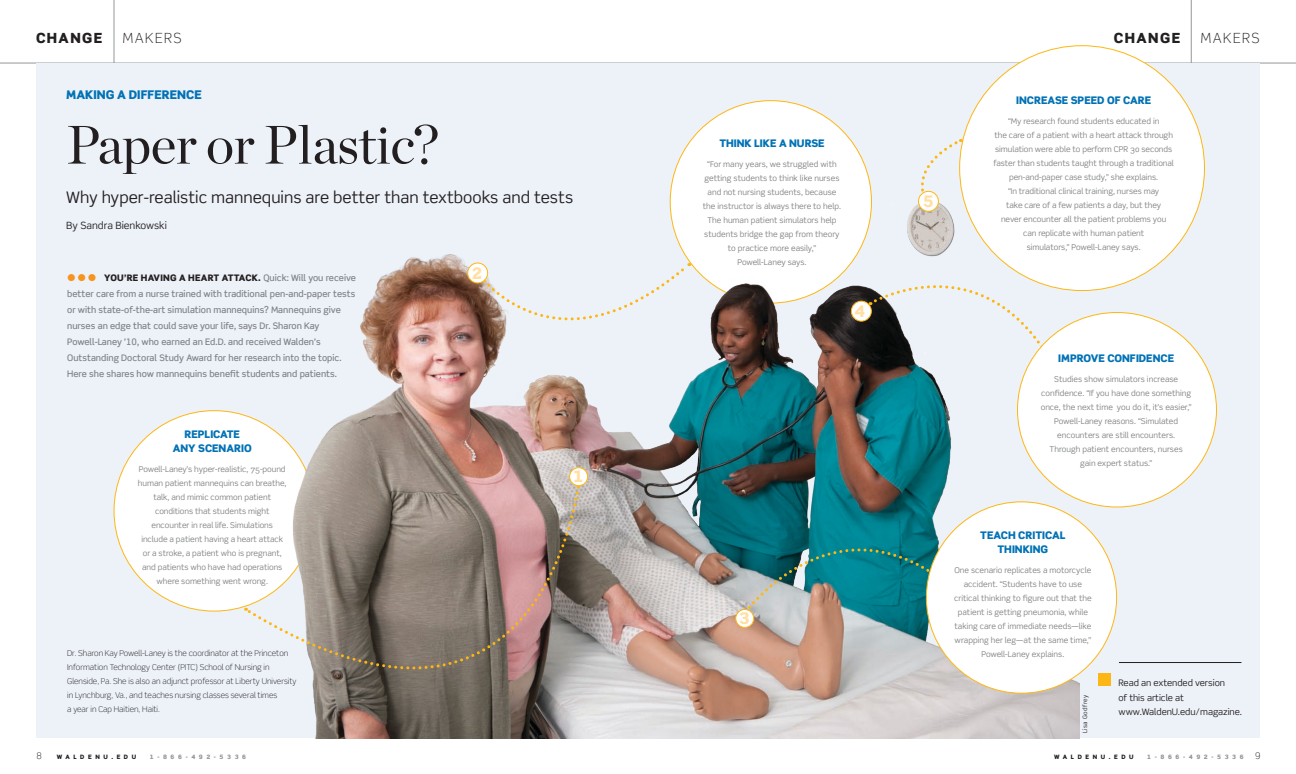
<style>
.page{position:relative;width:1296px;height:774px;background:#fff}
.page>*{position:absolute;margin:0;border:0;box-sizing:border-box;transform-origin:0 0}
.t1{font:54px "Chronicle Display";letter-spacing:-.01em;color:#231f20}
.t2{font:16px "Scene Std";color:#231f20}
.t3{font:900 16px "Scene Std";color:#ffdfa4}
.t4{font:900 14px "Scene";letter-spacing:.1em;color:#231f20}
.t5{font:300 14px "Scene";letter-spacing:.1em;color:#231f20}
.t6{font:900 12px "Scene Std";color:#0072b5}
.body_copy_gray_LB{font:900 10.5px/14px "Scene";color:#0072b5;text-align:center}
.t7{font:10px "Scene Std";color:#231f20}
.t8{font:500 9px/16px "Scene Std";color:#808285}
.body_copy_gray_LB-2{font:9px/14.5px "Scene Std";letter-spacing:-.005em;color:#231f20}
.t9{font:300 9px "Scene Std";color:#231f20}
.Bubbles{font:8px/14px "Scene";letter-spacing:-.005em;color:#808285;text-align:center}
.t10{font:300 8px/14px "Scene";color:#231f20}
.t11{font:900 6px "Scene Std";letter-spacing:.6em;color:#919396}
.t12{font:900 6px "Scene Std";letter-spacing:.6em;color:#231f20}
.t13{font:6px "Scene";letter-spacing:.06em;color:#231f20}
.s1{font-family:"Scene";font-weight:900;font-size:18px;color:#f7941d}
.s2{font-weight:900;color:#231f20}
.s3{font-family:"Scene"}
</style>
<div class="page">
<hr style="left:114px;top:0;width:1px;height:63px;background:#949698">
<hr style="left:0;top:63px;width:648px;height:1px;background:#949698">
<hr style="left:1191px;top:0;width:1px;height:63px;background:#949698">
<hr style="left:648px;top:63px;width:648px;height:1px;background:#949698">
<div style="left:36px;top:63px;width:1224px;height:675px;background:#edf2f9"></div>
<div style="left:670px;top:101px;width:201px;height:202px;background:#fff;border-radius:50%"></div>
<div style="left:114px;top:411px;width:201px;height:200px;background:#fff;border-radius:50%"></div>
<img style="left:269px;top:194px;width:811px;height:544px">
<svg style="left:244px;top:472px;width:339px;height:267px"></svg>
<div style="left:570px;top:468px;width:18px;height:18px;background:#fff;border-radius:50%"></div>
<div style="left:569px;top:467px;width:19px;height:19px;border:1px solid #fdb714;border-radius:50%"></div>
<svg style="left:745px;top:490px;width:233px;height:124px;background:#31858c"></svg>
<div style="left:736px;top:609px;width:18px;height:18px;background:#fff;border-radius:50%"></div>
<div style="left:735px;top:609px;width:19px;height:19px;border:1px solid #fdb714;border-radius:50%"></div>
<div style="left:851px;top:301px;width:20px;height:20px;background:#fff;border-radius:50%"></div>
<div style="left:851px;top:301px;width:21px;height:21px;border:1px solid #fdb714;border-radius:50%"></div>
<svg style="left:870px;top:255px;width:186px;height:111px"></svg>
<div style="left:1018px;top:313px;width:198px;height:194px;background:#fff;border-radius:50%"></div>
<div style="left:1098px;top:673px;width:13px;height:13px;background:#fdb714"></div>
<hr style="left:1119px;top:662px;width:122px;height:1px;background:#231f20">
<div style="left:960px;top:46px;width:244px;height:245px;background:#fff;border-radius:50%"></div>
<svg style="left:476px;top:262px;width:215px;height:105px"></svg>
<div style="left:468px;top:263px;width:20px;height:20px;background:#fff;border-radius:50%"></div>
<div style="left:467px;top:263px;width:21px;height:20px;border:1px solid #fdb714;border-radius:50%"></div>
<svg style="left:920px;top:139px;width:42px;height:58px"></svg>
<div style="left:919px;top:191px;width:19px;height:20px;background:#fff;border-radius:50%"></div>
<div style="left:918px;top:191px;width:21px;height:21px;border:1px solid #fdb714;border-radius:50%"></div>
<div style="left:926px;top:502px;width:191px;height:191px;background:#fff;border-radius:50%"></div>
<h3 class="t4" style="left:36px;top:29px;width:68px">CHANGE</h3>
<h3 class="t5" style="left:122px;top:29px;width:61px">MAKERS</h3>
<p class="t6" style="left:66px;top:87px;width:137px">MAKING A DIFFERENCE</p>
<p class="t1" style="left:66px;top:112px;width:374px">Paper or Plastic?</p>
<p class="t2" style="left:66px;top:187px;width:509px">Why hyper-realistic mannequins are better than textbooks and tests</p>
<p class="t7" style="left:66px;top:219px;width:102px">By Sandra Bienkowski</p>
<p class="t8" style="left:67px;top:270px;width:290px"><span class="s1">•••</span> <span class="s2">YOU’RE HAVING A HEART ATTACK.</span> Quick: Will you receive better care from a nurse trained with traditional pen-and-paper tests or with state-of-the-art simulation mannequins? Mannequins give nurses an edge that could save your life, says Dr. Sharon Kay Powell-Laney ’10, who earned an Ed.D. and received Walden’s Outstanding Doctoral Study Award for her research into the topic.<br>Here she shares how mannequins benefit students and patients.</p>
<p class="body_copy_gray_LB" style="left:185px;top:427px;width:57px">REPLICATE</p>
<p class="body_copy_gray_LB" style="left:173px;top:441px;width:80px">ANY SCENARIO</p>
<p class="Bubbles" style="left:138px;top:462px;width:150px">Powell-Laney’s hyper-realistic, 75-pound human patient mannequins can breathe, talk, and mimic common patient conditions that students might encounter in real life. Simulations include a patient having a heart attack or a stroke, a patient who is pregnant, and patients who have had operations where something went wrong.</p>
<p class="t10" style="left:67px;top:646px;width:231px">Dr. Sharon Kay Powell-Laney is the coordinator at the Princeton Information Technology Center (PITC) School of Nursing in Glenside, Pa. She is also an adjunct professor at Liberty University in Lynchburg, Va., and teaches nursing classes several times<br>a year in Cap Haitien, Haiti.</p>
<p class="t9" style="left:36px;top:751px;width:7px">8</p>
<p class="t12" style="left:57px;top:753px;width:81px">WALDENU.EDU</p>
<p class="t11" style="left:150px;top:753px;width:98px">1-866-492-5336</p>
<p class="t3" style="left:472px;top:263px;width:12px">2</p>
<p class="t3" style="left:573px;top:466px;width:12px">1</p>
<p class="body_copy_gray_LB" style="left:719px;top:136px;width:107px">THINK LIKE A NURSE</p>
<p class="Bubbles" style="left:703px;top:157px;width:140px">“For many years, we struggled with getting students to think like nurses and not nursing students, because the instructor is always there to help.<br>The human patient simulators help students bridge the gap from theory to practice more easily,”<br>Powell-Laney says.</p>
<p class="t3" style="left:854px;top:301px;width:12px">4</p>
<p class="t3" style="left:739px;top:608px;width:12px">3</p>
<p class="t3" style="left:923px;top:191px;width:12px">5</p>
<h3 class="t4" style="left:1114px;top:29px;width:68px">CHANGE</h3>
<h3 class="t5" style="left:1200px;top:30px;width:61px">MAKERS</h3>
<p class="body_copy_gray_LB" style="left:1016px;top:93px;width:136px">INCREASE SPEED OF CARE</p>
<p class="Bubbles" style="left:993px;top:114px;width:182px">“My research found students educated in<br>the care of a patient with a heart attack through simulation were able to perform CPR 30 seconds faster than students taught through a traditional pen-and-paper case study,” she explains.<br>“In traditional clinical training, nurses may<br>take care of a few patients a day, but they<br>never encounter all the patient problems you can replicate with human patient<br>simulators,” Powell-Laney says.</p>
<p class="body_copy_gray_LB" style="left:1058px;top:351px;width:117px">IMPROVE CONFIDENCE</p>
<p class="Bubbles" style="left:1041px;top:372px;width:153px">Studies show simulators increase confidence. “If you have done something once, the next time you do it, it’s easier,” Powell-Laney reasons. “Simulated encounters are still encounters.<br>Through patient encounters, nurses<br>gain expert status.”</p>
<p class="body_copy_gray_LB" style="left:980px;top:528px;width:87px">TEACH CRITICAL<br>THINKING</p>
<p class="Bubbles" style="left:954px;top:563px;width:139px">One scenario replicates a motorcycle accident. “Students have to use critical thinking to figure out that the patient is getting pneumonia, while taking care of immediate needs—like wrapping her leg—at the same time,” Powell-Laney explains.</p>
<p class="t13" style="left:1081px;top:733px;width:40px;rotate:-90deg">Lisa Godfrey</p>
<p class="body_copy_gray_LB-2" style="left:1118px;top:675px;width:125px">Read an extended version<br>of this article at www.WaldenU.edu/magazine<span class="s3">.</span></p>
<p class="t12" style="left:1054px;top:753px;width:81px">WALDENU.EDU</p>
<p class="t11" style="left:1147px;top:753px;width:98px">1-866-492-5336</p>
<p class="t9" style="left:1255px;top:751px;width:7px">9</p>
</div>
